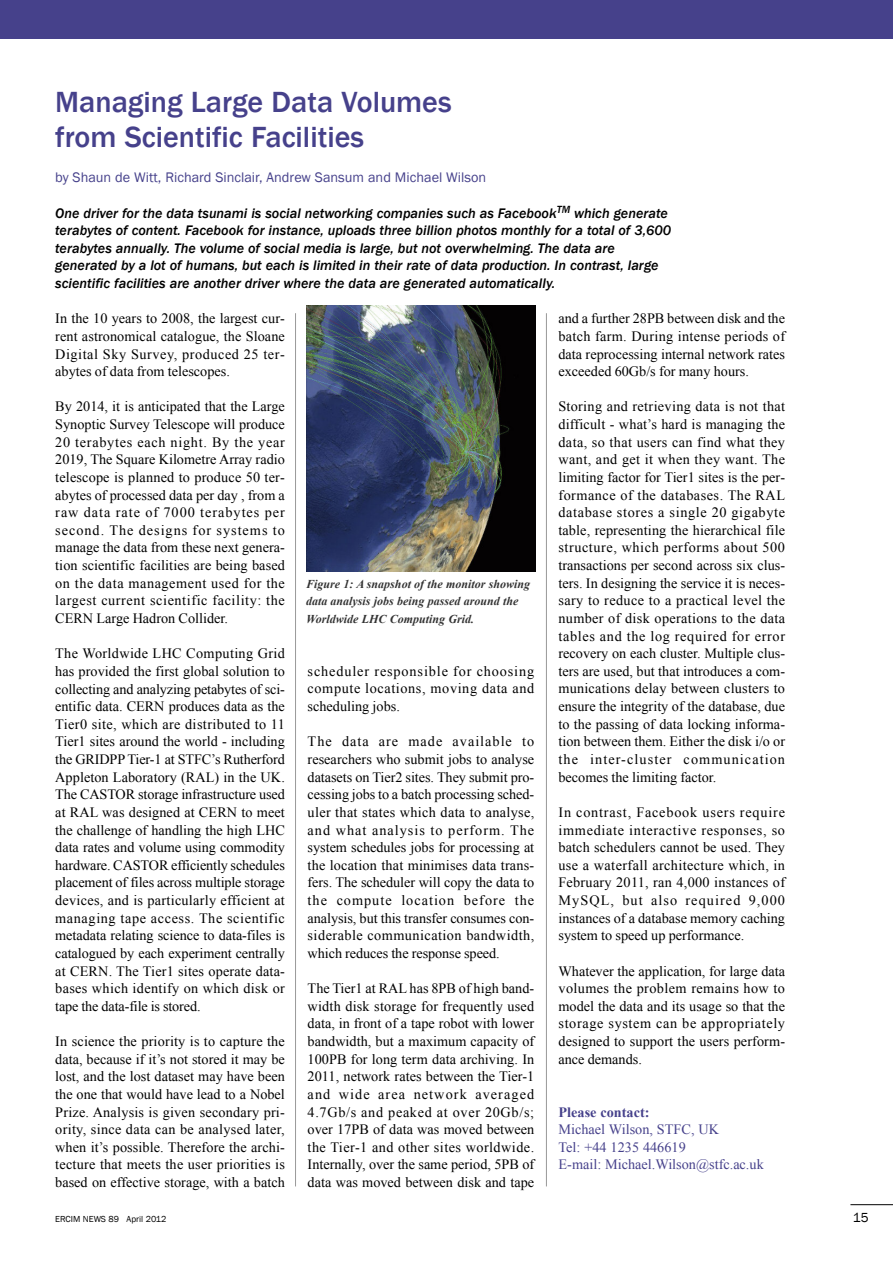
<style>
.page{position:relative;width:893px;height:1263px;background:#fff}
.page>*{position:absolute;margin:0;border:0;box-sizing:border-box;transform-origin:0 0}
.t1{font:500 30px/35.2px "Franklin Gothic";color:#46418b}
.t2{font:14.25px/17.5px "Times New Roman";color:#000;text-align:justify}
.t3{font:italic 500 14.25px/17.5px "Franklin Gothic";color:#000}
.t4{font:14.25px/17.5px "Times New Roman";color:#46418b}
.t5{font:14.25px "Franklin Gothic";color:#46418b}
.t6{font:700 14.25px "Times New Roman";color:#46418b}
.t7{font:13.5px "Franklin Gothic";color:#000}
.t8{font:italic 700 12px/17.7px "Times New Roman";color:#333}
.t9{font:9px "Franklin Gothic";color:#000}
</style>
<div class="page">
<hr style="left:295px;top:313px;width:1px;height:873px;background:#999">
<hr style="left:546px;top:313px;width:1px;height:873px;background:#999">
<hr style="left:850px;top:1204px;width:43px;height:1px;background:#000">
<img style="left:306px;top:306px;width:230px;height:266px">
<div style="left:0;top:0;width:893px;height:38px;background:#46418b"></div>
<h1 class="t1" style="left:55px;top:84px;width:398px">Managing Large Data Volumes from Scientific Facilities</h1>
<p class="t5" style="left:55px;top:169px;width:432px">by Shaun de Witt, Richard Sinclair, Andrew Sansum and Michael Wilson</p>
<p class="t3" style="left:55px;top:204px;width:617px">One driver for the data tsunami is social networking companies such as Facebook<sup>TM</sup> which generate terabytes of content. Facebook for instance, uploads three billion photos monthly for a total of 3,600 terabytes annually. The volume of social media is large, but not overwhelming. The data are generated by a lot of humans, but each is limited in their rate of data production. In contrast, large scientific facilities are another driver where the data are generated automatically.</p>
<p class="t2" style="left:55px;top:310px;width:231px">In the 10 years to 2008, the largest cur&shy;rent astronomical catalogue, the Sloane Digital Sky Survey, produced 25 ter&shy;abytes of data from telescopes.</p>
<p class="t2" style="left:55px;top:398px;width:231px">By 2014, it is anticipated that the Large Synoptic Survey Telescope will produce 20 terabytes each night. By the year 2019, The Square Kilometre Array radio telescope is planned to produce 50 ter&shy;abytes of processed data per day , from a raw data rate of 7000 terabytes per second. The designs for systems to manage the data from these next genera&shy;tion scientific facilities are being based on the data management used for the largest current scientific facility: the CERN Large Hadron Collider.</p>
<p class="t2" style="left:55px;top:645px;width:231px">The Worldwide LHC Computing Grid has provided the first global solution to collecting and analyzing petabytes of sci&shy;entific data. CERN produces data as the Tier0 site, which are distributed to 11<br>Tier1 sites around the world - including the GRIDPP Tier-1 at STFC’s Rutherford Appleton Laboratory (RAL) in the UK.<br>The CASTOR storage infrastructure used at RAL was designed at CERN to meet the challenge of handling the high LHC data rates and volume using commodity hardware. CASTOR efficiently schedules placement of files across multiple storage devices, and is particularly efficient at managing tape access. The scientific metadata relating science to data-files is catalogued by each experiment centrally at CERN. The Tier1 sites operate data&shy;bases which identify on which disk or tape the data-file is stored.</p>
<p class="t2" style="left:55px;top:1032px;width:231px">In science the priority is to capture the data, because if it’s not stored it may be lost, and the lost dataset may have been the one that would have lead to a Nobel Prize. Analysis is given secondary pri&shy;ority, since data can be analysed later, when it’s possible. Therefore the archi&shy;tecture that meets the user priorities is based on effective storage, with a batch</p>
<p class="t8" style="left:306px;top:575px;width:226px">Figure 1: A snapshot of the monitor showing data analysis jobs being passed around the<br>Worldwide LHC Computing Grid.</p>
<p class="t2" style="left:308px;top:662px;width:228px">scheduler responsible for choosing compute locations, moving data and scheduling jobs.</p>
<p class="t2" style="left:308px;top:733px;width:228px">The data are made available to researchers who submit jobs to analyse datasets on Tier2 sites. They submit pro&shy;cessing jobs to a batch processing sched&shy;uler that states which data to analyse, and what analysis to perform. The system schedules jobs for processing at the location that minimises data trans&shy;fers. The scheduler will copy the data to the compute location before the analysis, but this transfer consumes con&shy;siderable communication bandwidth, which reduces the response speed.</p>
<p class="t2" style="left:308px;top:979px;width:228px">The Tier1 at RAL has 8PB of high band&shy;width disk storage for frequently used data, in front of a tape robot with lower bandwidth, but a maximum capacity of 100PB for long term data archiving. In 2011, network rates between the Tier-1 and wide area network averaged 4.7Gb/s and peaked at over 20Gb/s; over 17PB of data was moved between the Tier-1 and other sites worldwide.<br>Internally, over the same period, 5PB of data was moved between disk and tape</p>
<p class="t2" style="left:558px;top:310px;width:228px">and a further 28PB between disk and the batch farm. During intense periods of data reprocessing internal network rates exceeded 60Gb/s for many hours.</p>
<p class="t2" style="left:558px;top:398px;width:228px">Storing and retrieving data is not that difficult - what’s hard is managing the data, so that users can find what they want, and get it when they want. The limiting factor for Tier1 sites is the per&shy;formance of the databases. The RAL database stores a single 20 gigabyte table, representing the hierarchical file structure, which performs about 500 transactions per second across six clus&shy;ters. In designing the service it is neces&shy;sary to reduce to a practical level the number of disk operations to the data tables and the log required for error recovery on each cluster. Multiple clus&shy;ters are used, but that introduces a com&shy;munications delay between clusters to ensure the integrity of the database, due to the passing of data locking informa&shy;tion between them. Either the disk i/o or the inter-cluster communication becomes the limiting factor.</p>
<p class="t2" style="left:558px;top:803px;width:228px">In contrast, Facebook users require immediate interactive responses, so batch schedulers cannot be used. They use a waterfall architecture which, in February 2011, ran 4,000 instances of MySQL, but also required 9,000 instances of a database memory caching system to speed up performance.</p>
<p class="t2" style="left:558px;top:962px;width:228px">Whatever the application, for large data volumes the problem remains how to model the data and its usage so that the storage system can be appropriately designed to support the users perform&shy;ance demands.</p>
<p class="t6" style="left:559px;top:1104px;width:92px">Please contact:</p>
<p class="t4" style="left:559px;top:1120px;width:207px">Michael Wilson, STFC, UK<br>Tel: +44 1235 446619<br>E-mail: Michael.Wilson@stfc.ac.uk</p>
<p class="t9" style="left:55px;top:1214px;width:113px">ERCIM NEWS 89 April 2012</p>
<p class="t7" style="left:853px;top:1210px;width:17px">15</p>
</div>
